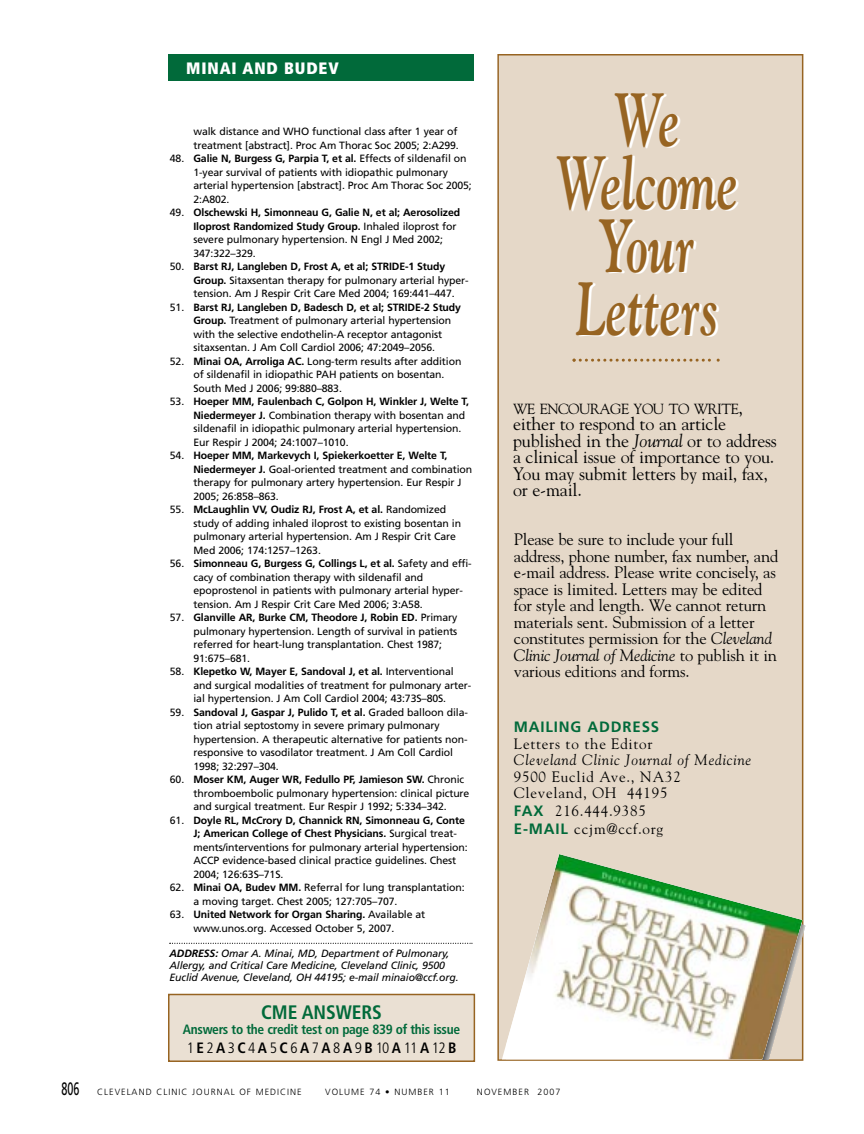
<style>
.page{position:relative;width:864px;height:1134px;background:#fff}
.page>*{position:absolute;margin:0;border:0;box-sizing:border-box;transform-origin:0 0}
.t1{font:italic 700 75px/63px "Goudy";color:#976422;text-align:center;scale:.65 1}
.t2{font:700 condensed 19.5px "Frutiger";letter-spacing:-.005em;color:#016a3a}
.t3{font:18px/16.5px "Goudy";letter-spacing:-.01em;color:#000}
.t4{font:16.5px/16.5px "Goudy";letter-spacing:-.01em;color:#000}
.t5{font:900 condensed 16.5px "Frutiger";letter-spacing:.05em;color:#fff}
.t6{font:15px/16.5px "Goudy";letter-spacing:.05em;color:#000}
.t7{font:italic 15px "Goudy";letter-spacing:.05em;color:#000}
.t8{font:300 condensed 15px "Frutiger";color:#000}
.t9{font:700 15px "Frutiger";letter-spacing:.055em;color:#016a3a}
.t10{font:14.7px "Goudy";letter-spacing:-.035em;color:#000}
.t11{font:700 condensed 13.5px "Frutiger";letter-spacing:-.025em;color:#016a3a}
.t12{font:10.5px/13.5px "Frutiger";letter-spacing:-.01em;color:#000}
.t13{font:italic 10.5px/12px "Frutiger";letter-spacing:-.01em;color:#000}
.t14{font:300 9px "Frutiger";letter-spacing:.11em;color:#000}
.s1{font-weight:700}
.s2{font-size:18px}
.s3{font-style:italic}
.s4{font-family:"Frutiger";font-weight:700;color:#016a3a}
.s5{font-weight:400;font-size:18px}
</style>
<div class="page">
<div style="left:168px;top:54px;width:306px;height:27px;background:#016a3a"></div>
<svg style="left:170px;top:943px;width:302px;height:1px"></svg>
<div style="left:170px;top:995px;width:304px;height:65px;background:#eae0d3"></div>
<div style="left:168px;top:994px;width:307px;height:68px;border:2px solid #976422"></div>
<div style="left:499px;top:56px;width:303px;height:1003px;background:#e5d8c8"></div>
<div style="left:497px;top:54px;width:306px;height:1007px;border:2px solid #976422"></div>
<svg style="left:573px;top:359px;width:147px;height:3px"></svg>
<svg style="left:762px;top:923px;width:43px;height:137px"></svg>
<img style="left:507px;top:854px;width:296px;height:205px">
<h3 class="t5" style="left:186px;top:61px;width:154px">MINAI AND BUDEV</h3>
<p class="t12" style="left:194px;top:126px;width:267px">walk distance and WHO functional class after 1 year of treatment [abstract]. Proc Am Thorac Soc 2005; 2:A299.</p>
<p class="t12" style="left:194px;top:153px;width:280px;text-indent:-24px">48. <span class="s1">Galie N, Burgess G, Parpia T, et al.</span> Effects of sildenafil on 1-year survival of patients with idiopathic pulmonary arterial hypertension [abstract]. Proc Am Thorac Soc 2005; 2:A802.</p>
<p class="t12" style="left:194px;top:207px;width:268px;text-indent:-24px">49. <span class="s1">Olschewski H, Simonneau G, Galie N, et al; Aerosolized Iloprost Randomized Study Group.</span> Inhaled iloprost for severe pulmonary hypertension. N Engl J Med 2002; 347:322–329.</p>
<p class="t12" style="left:194px;top:261px;width:277px;text-indent:-24px">50. <span class="s1">Barst RJ, Langleben D, Frost A, et al; STRIDE-1 Study<br>Group.</span> Sitaxsentan therapy for pulmonary arterial hyper&shy;tension. Am J Respir Crit Care Med 2004; 169:441–447.</p>
<p class="t12" style="left:194px;top:301px;width:269px;text-indent:-24px">51. <span class="s1">Barst RJ, Langleben D, Badesch D, et al; STRIDE-2 Study Group.</span> Treatment of pulmonary arterial hypertension with the selective endothelin-A receptor antagonist sitaxsentan. J Am Coll Cardiol 2006; 47:2049–2056.</p>
<p class="t12" style="left:194px;top:355px;width:269px;text-indent:-24px">52. <span class="s1">Minai OA, Arroliga AC.</span> Long-term results after addition of sildenafil in idiopathic PAH patients on bosentan.<br>South Med J 2006; 99:880–883.</p>
<p class="t12" style="left:194px;top:396px;width:277px;text-indent:-24px">53. <span class="s1">Hoeper MM, Faulenbach C, Golpon H, Winkler J, Welte T, Niedermeyer J.</span> Combination therapy with bosentan and sildenafil in idiopathic pulmonary arterial hypertension.<br>Eur Respir J 2004; 24:1007–1010.</p>
<p class="t12" style="left:194px;top:450px;width:280px;text-indent:-24px">54. <span class="s1">Hoeper MM, Markevych I, Spiekerkoetter E, Welte T, Niedermeyer J.</span> Goal-oriented treatment and combination therapy for pulmonary artery hypertension. Eur Respir J 2005; 26:858–863.</p>
<p class="t12" style="left:194px;top:504px;width:269px;text-indent:-24px">55. <span class="s1">McLaughlin VV, Oudiz RJ, Frost A, et al.</span> Randomized study of adding inhaled iloprost to existing bosentan in pulmonary arterial hypertension. Am J Respir Crit Care Med 2006; 174:1257–1263.</p>
<p class="t12" style="left:194px;top:558px;width:280px;text-indent:-24px">56. <span class="s1">Simonneau G, Burgess G, Collings L, et al.</span> Safety and effi&shy;cacy of combination therapy with sildenafil and epoprostenol in patients with pulmonary arterial hyper&shy;tension. Am J Respir Crit Care Med 2006; 3:A58.</p>
<p class="t12" style="left:194px;top:612px;width:265px;text-indent:-24px">57. <span class="s1">Glanville AR, Burke CM, Theodore J, Robin ED.</span> Primary pulmonary hypertension. Length of survival in patients referred for heart-lung transplantation. Chest 1987; 91:675–681.</p>
<p class="t12" style="left:194px;top:666px;width:279px;text-indent:-24px">58. <span class="s1">Klepetko W, Mayer E, Sandoval J, et al.</span> Interventional and surgical modalities of treatment for pulmonary arter&shy;ial hypertension. J Am Coll Cardiol 2004; 43:73S–80S.</p>
<p class="t12" style="left:194px;top:706px;width:276px;text-indent:-24px">59. <span class="s1">Sandoval J, Gaspar J, Pulido T, et al.</span> Graded balloon dila&shy;tion atrial septostomy in severe primary pulmonary hypertension. A therapeutic alternative for patients non&shy;responsive to vasodilator treatment. J Am Coll Cardiol 1998; 32:297–304.</p>
<p class="t12" style="left:194px;top:774px;width:277px;text-indent:-24px">60. <span class="s1">Moser KM, Auger WR, Fedullo PF, Jamieson SW.</span> Chronic thromboembolic pulmonary hypertension: clinical picture and surgical treatment. Eur Respir J 1992; 5:334–342.</p>
<p class="t12" style="left:194px;top:814px;width:276px;text-indent:-24px">61. <span class="s1">Doyle RL, McCrory D, Channick RN, Simonneau G, Conte J; American College of Chest Physicians.</span> Surgical treat&shy;ments/interventions for pulmonary arterial hypertension:<br>ACCP evidence-based clinical practice guidelines. Chest 2004; 126:63S–71S.</p>
<p class="t12" style="left:194px;top:882px;width:273px;text-indent:-24px">62. <span class="s1">Minai OA, Budev MM.</span> Referral for lung transplantation: a moving target. Chest 2005; 127:705–707.</p>
<p class="t12" style="left:194px;top:909px;width:233px;text-indent:-24px">63. <span class="s1">United Network for Organ Sharing.</span> Available at www.unos.org. Accessed October 5, 2007.</p>
<p class="t13" style="left:170px;top:949px;width:291px"><span class="s1">ADDRESS:</span> Omar A. Minai, MD, Department of Pulmonary,<br>Allergy, and Critical Care Medicine, Cleveland Clinic, 9500<br>Euclid Avenue, Cleveland, OH 44195; e-mail minaio@ccf.org.</p>
<h2 class="t2" style="left:261px;top:1004px;width:122px">CME ANSWERS</h2>
<p class="t11" style="left:183px;top:1023px;width:279px">Answers to the credit test on page 839 of this issue</p>
<h3 class="t8" style="left:187px;top:1042px;width:271px">1 <span class="s1">E</span>2 <span class="s1">A</span>3 <span class="s1">C</span>4 <span class="s1">A</span> 5 <span class="s1">C</span>6 <span class="s1">A</span>7 <span class="s1">A</span> 8 <span class="s1">A</span> 9 <span class="s1">B</span> 10 <span class="s1">A</span> 11 <span class="s1">A</span> 12 <span class="s1">B</span></h3>
<h1 class="t1" style="left:557px;top:94px;width:280px">We<br>Welcome<br>Your<br>Letters</h1>
<h3 class="t10" style="left:513px;top:403px;width:231px">WE ENCOURAGE YOU TO WRITE<span class="s2">,</span></h3>
<h3 class="t3" style="left:513px;top:417px;width:265px">either to respond to an article published in the <span class="s3">Journal</span> or to address a clinical issue of importance to you.<br>You may submit letters by mail, fax, or e-mail.</h3>
<p class="t4" style="left:514px;top:532px;width:266px">Please be sure to include your full address, phone number, fax number, and e-mail address. Please write concisely, as space is limited. Letters may be edited for style and length. We cannot return materials sent. Submission of a letter constitutes permission for the <span class="s3">Cleveland Clinic Journal of Medicine</span> to publish it in various editions and forms.</p>
<h3 class="t9" style="left:514px;top:721px;width:147px">MAILING ADDRESS</h3>
<h3 class="t6" style="left:514px;top:736px;width:140px">Letters to the Editor</h3>
<h3 class="t7" style="left:514px;top:754px;width:239px">Cleveland Clinic Journal of Medicine</h3>
<h3 class="t6" style="left:514px;top:769px;width:168px">9500 Euclid Ave., NA32<br>Cleveland, OH 44195</h3>
<h3 class="t6" style="left:514px;top:803px;width:151px;line-height:18px"><span class="s4">FAX</span> 216.444.9385<br><span class="s4">E-MAIL</span> ccjm@ccf.org</h3>
<p class="t14" style="left:62px;top:1088px;width:242px"><span class="s5">806</span> CLEVELAND CLINIC JOURNAL OF MEDICINE</p>
<p class="t14" style="left:325px;top:1088px;width:126px">VOLUME 74 • NUMBER 11</p>
<p class="t14" style="left:477px;top:1088px;width:85px">NOVEMBER 2007</p>
</div>
